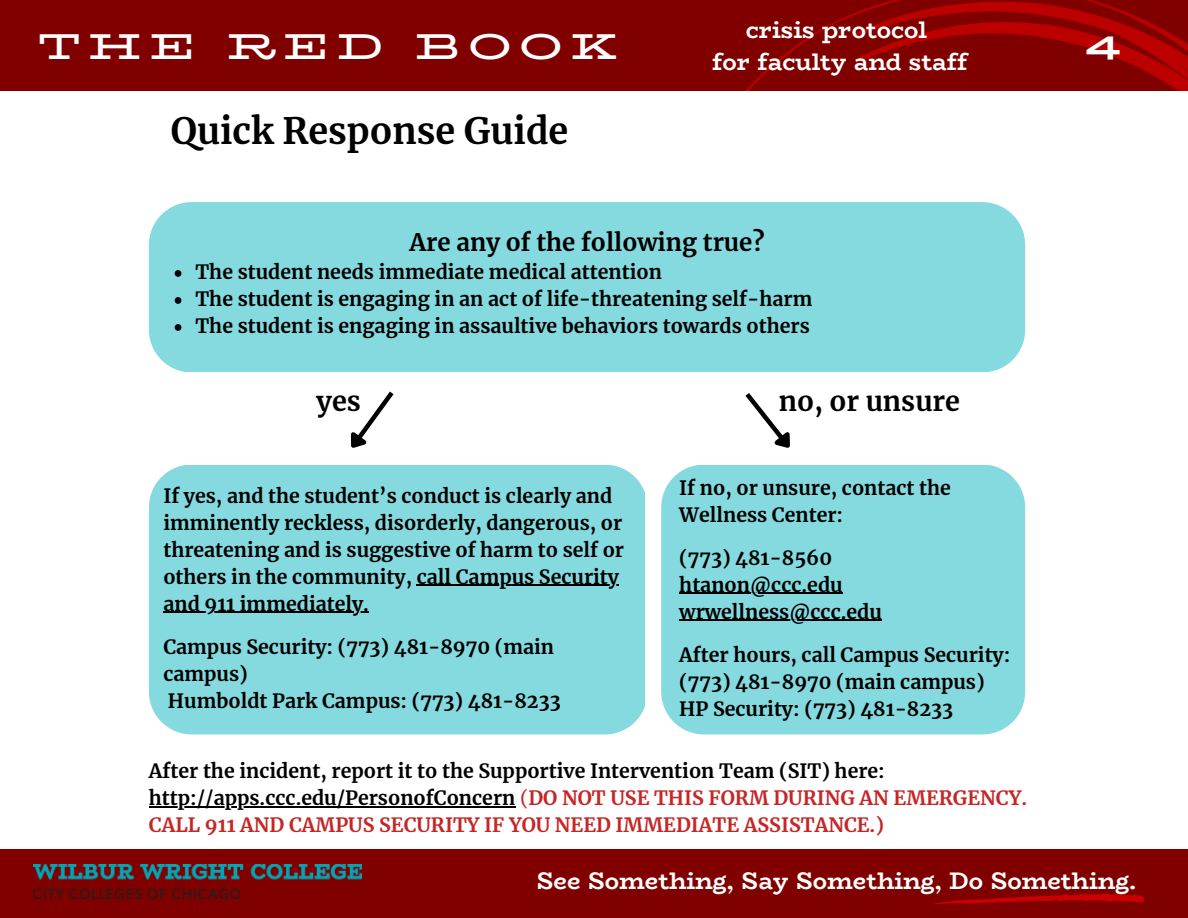
<style>
.page{position:relative;width:1188px;height:918px;background:#800000}
.page>*{position:absolute;margin:0;border:0;box-sizing:border-box;transform-origin:0 0}
.t1{font:700 36px "Merriweather";color:#000}
.t2{font:700 36px "Bio Rhyme Expanded";letter-spacing:.21em;color:#fff}
.t3{font:800 36px "Bio Rhyme Expanded";color:#fff}
.t4{font:700 27px "Merriweather";color:#000}
.t5{font:700 24px "Bio Rhyme";color:#fff}
.t6{font:700 24px "Merriweather";color:#000}
.t7{font:700 19.5px/27px "Merriweather";color:#000}
.s1{font-weight:400;color:#c62626}
.s2{color:#c62626}
</style>
<div class="page">
<svg style="left:625px;top:0;width:563px;height:92px"></svg>
<div style="left:0;top:92px;width:1188px;height:757px;background:#fff"></div>
<div style="left:149px;top:202px;width:876px;height:170px;background:#84dade;border-radius:43px"></div>
<div style="left:149px;top:465px;width:496px;height:269px;background:#84dade"></div>
<div style="left:661px;top:465px;width:364px;height:269px;background:#84dade;border-radius:43px"></div>
<svg style="left:350px;top:391px;width:44px;height:57px"></svg>
<svg style="left:175px;top:270px;width:6px;height:7px"></svg>
<svg style="left:175px;top:297px;width:6px;height:7px"></svg>
<svg style="left:175px;top:324px;width:6px;height:7px"></svg>
<hr style="left:417px;top:585px;width:202px;height:1px;background:#000">
<hr style="left:163px;top:612px;width:206px;height:1px;background:#000">
<hr style="left:679px;top:593px;width:164px;height:1px;background:#000">
<hr style="left:679px;top:620px;width:203px;height:1px;background:#000">
<hr style="left:149px;top:806px;width:366px;height:1px;background:#000">
<img style="left:34px;top:865px;width:327px;height:34px">
<svg style="left:935px;top:894px;width:209px;height:10px"></svg>
<svg style="left:745px;top:393px;width:45px;height:55px"></svg>
<h1 class="t2" style="left:38px;top:18px;width:580px">THE RED BOOK</h1>
<h1 class="t1" style="left:171px;top:108px;width:399px">Quick Response Guide</h1>
<p class="t5" style="left:746px;top:11px;width:183px">crisis protocol</p>
<p class="t5" style="left:712px;top:43px;width:257px">for faculty and staff</p>
<p class="t6" style="left:409px;top:227px;width:357px">Are any of the following true?</p>
<p class="t7" style="left:195px;top:259px;width:619px">The student needs immediate medical attention<br>The student is engaging in an act of life-threatening self-harm<br>The student is engaging in assaultive behaviors towards others</p>
<h2 class="t4" style="left:317px;top:384px;width:46px">yes</h2>
<p class="t7" style="left:163px;top:482px;width:462px">If yes, and the student’s conduct is clearly and imminently reckless, disorderly, dangerous, or threatening and is suggestive of harm to self or others in the community, call Campus Security and 911 immediately.</p>
<p class="t7" style="left:163px;top:633px;width:399px">Campus Security: (773) 481-8970 (main campus)<br>Humboldt Park Campus: (773) 481-8233</p>
<h2 class="t4" style="left:779px;top:384px;width:183px">no, or unsure</h2>
<p class="t7" style="left:679px;top:474px;width:273px">If no, or unsure, contact the<br>Wellness Center:</p>
<p class="t7" style="left:679px;top:544px;width:204px">(773) 481-8560 htanon@ccc.edu wrwellness@ccc.edu</p>
<p class="t7" style="left:679px;top:641px;width:333px">After hours, call Campus Security: (773) 481-8970 (main campus)<br>HP Security: (773) 481-8233</p>
<p class="t7" style="left:149px;top:758px;width:880px">After the incident, report it to the Supportive Intervention Team (SIT) here: http://apps.ccc.edu/PersonofConcern <span class="s1">(</span><span class="s2">DO NOT USE THIS FORM DURING AN EMERGENCY.<br>CALL 911 AND CAMPUS SECURITY IF YOU NEED IMMEDIATE ASSISTANCE.)</span></p>
<h1 class="t3" style="left:1086px;top:18px;width:35px">4</h1>
<p class="t5" style="left:537px;top:862px;width:601px">See Something, Say Something, Do Something.</p>
</div>
